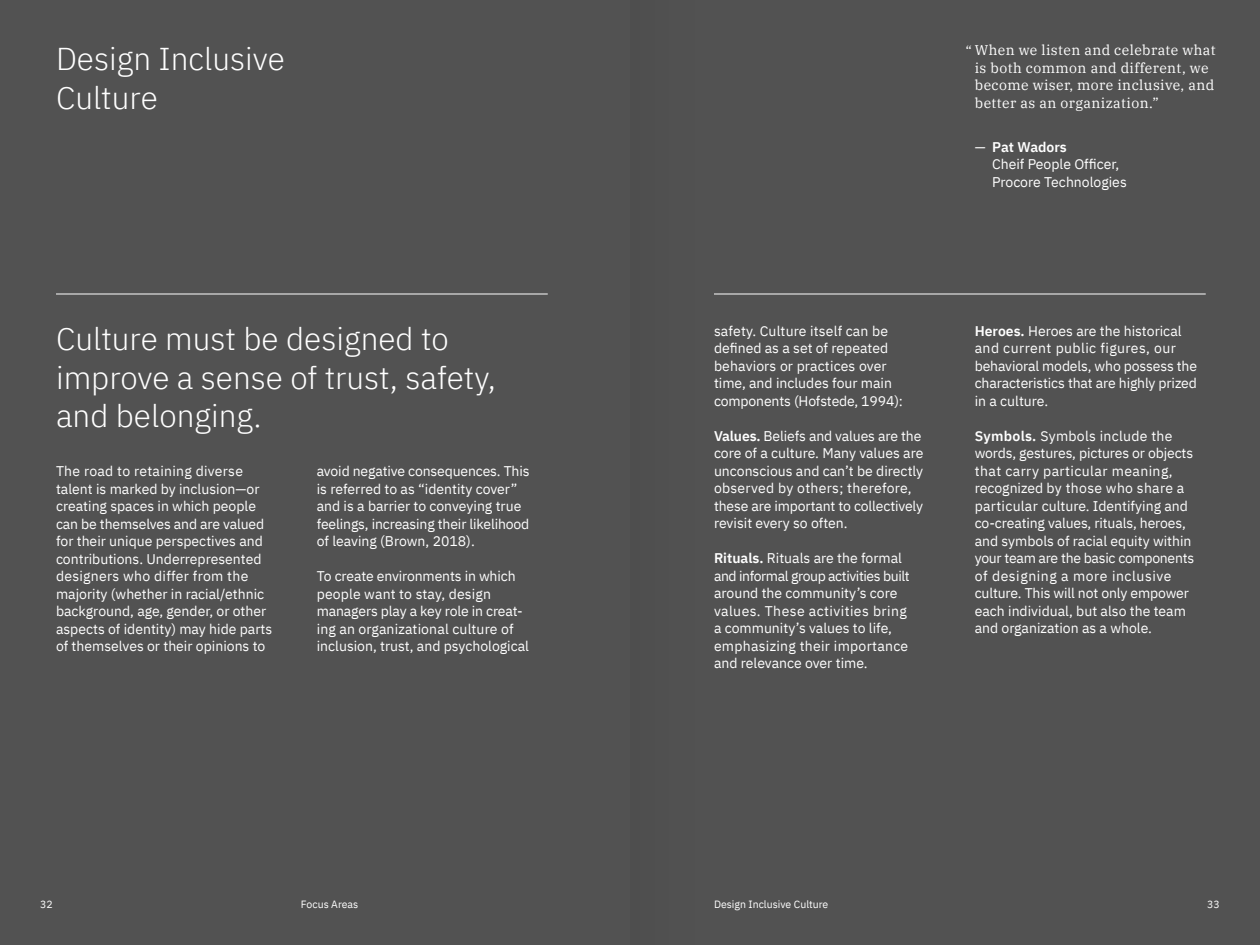
<style>
.page{position:relative;width:1260px;height:945px;background:#525252}
.page>*{position:absolute;margin:0;border:0;box-sizing:border-box;transform-origin:0 0}
.t1{font:300 31.5px/38.5px "IBM Plex Sans";color:#fff}
.t2{font:14px/17.5px "IBM Plex Sans";color:#fff}
.t3{font:14px/17.5px "IBM Plex Serif";letter-spacing:.03em;color:#fff}
.t4{font:600 14px "IBM Plex Sans";color:#fff}
.t5{font:10.5px "IBM Plex Sans";color:#fff}
.s1{font-weight:400}
.s2{font-weight:600}
</style>
<div class="page">
<hr style="left:56px;top:294px;width:492px;height:1px;background:#fff">
<hr style="left:714px;top:294px;width:492px;height:1px;background:#fff">
<p class="t1" style="left:56px;top:37px;width:230px">Design Inclusive<br>Culture</p>
<p class="t1" style="left:56px;top:317px;width:441px">Culture must be designed to improve a sense of trust, safety,</p>
<p class="t1" style="left:56px;top:394px;width:207px">and belonging.</p>
<p class="t2" style="left:56px;top:461px;width:218px">The road to retaining diverse talent is marked by inclusion—or creating spaces in which people can be themselves and are valued for their unique perspectives and contributions. Underrepresented designers who differ from the majority (whether in racial/ethnic background, age, gender, or other aspects of identity) may hide parts of themselves or their opinions to</p>
<p class="t2" style="left:317px;top:462px;width:214px">avoid negative consequences. This is referred to as “identity cover” and is a barrier to conveying true feelings, increasing their likelihood of leaving (Brown, 2018).</p>
<p class="t2" style="left:317px;top:567px;width:214px">To create environments in which people want to stay, design managers play a key role in creat&shy;ing an organizational culture of inclusion, trust, and psychological</p>
<p class="t5" style="left:40px;top:897px;width:14px">32</p>
<p class="t5" style="left:301px;top:897px;width:59px">Focus Areas</p>
<p class="t3" style="left:975px;top:40px;width:242px;text-indent:-9px">“ When we listen and celebrate what is both common and different, we become wiser, more inclusive, and better as an organization.”</p>
<p class="t4" style="left:975px;top:136px;width:94px"><span class="s1">—</span> Pat Wadors</p>
<p class="t2" style="left:992px;top:154px;width:129px">Cheif People Officer,</p>
<p class="t2" style="left:992px;top:172px;width:136px">Procore Technologies</p>
<p class="t2" style="left:714px;top:321px;width:176px">safety. Culture itself can be</p>
<p class="t2" style="left:714px;top:339px;width:190px">defined as a set of repeated behaviors or practices over time, and includes four main components (Hofstede, 1994):</p>
<p class="t2" style="left:714px;top:426px;width:211px"><span class="s2">Values.</span> Beliefs and values are the core of a culture. Many values are unconscious and can’t be directly observed by others; therefore, these are important to collectively revisit every so often.</p>
<p class="t2" style="left:714px;top:549px;width:197px"><span class="s2">Rituals.</span> Rituals are the formal and informal group activities built around the community’s core values. These activities bring a community’s values to life, emphasizing their importance</p>
<p class="t2" style="left:714px;top:654px;width:155px">and relevance over time.</p>
<p class="t2" style="left:975px;top:321px;width:224px"><span class="s2">Heroes.</span> Heroes are the historical and current public figures, our behavioral models, who possess the characteristics that are highly prized in a culture.</p>
<p class="t2" style="left:975px;top:426px;width:221px"><span class="s2">Symbols.</span> Symbols include the words, gestures, pictures or objects that carry particular meaning, recognized by those who share a particular culture. Identifying and co-creating values, rituals, heroes, and symbols of racial equity within your team are the basic components of designing a more inclusive culture. This will not only empower each individual, but also the team and organization as a whole.</p>
<p class="t5" style="left:714px;top:897px;width:116px">Design Inclusive Culture</p>
<p class="t5" style="left:1207px;top:897px;width:14px">33</p>
</div>
